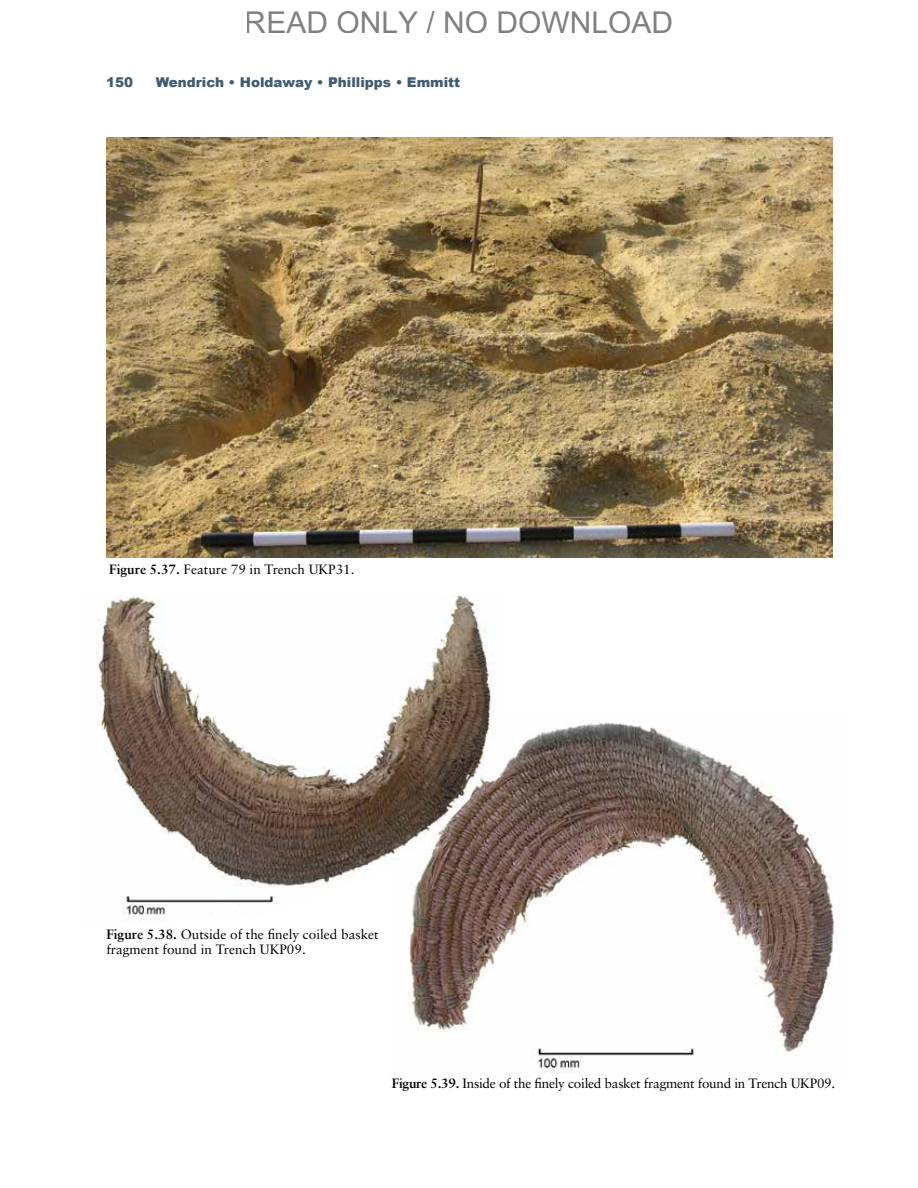
<style>
.page{position:relative;width:918px;height:1188px;background:#fff}
.page>*{position:absolute;margin:0;border:0;box-sizing:border-box;transform-origin:0 0}
.t1{font:30px "Arial";color:rgb(0 0 0/.5)}
.t2{font:13.5px/15px "Sabon";color:#000}
.t3{font:13.5px "Sabon";letter-spacing:-.02em;color:#000}
.t4{font:900 13.5px "Arial";color:#3f5c71}
.s1{font-weight:700}
</style>
<div class="page">
<img style="left:106px;top:137px;width:727px;height:421px">
<img style="left:409px;top:720px;width:426px;height:354px">
<img style="left:96px;top:595px;width:402px;height:333px">
<h1 class="t1" style="left:245px;top:1px;width:430px">READ ONLY / NO DOWNLOAD</h1>
<p class="t4" style="left:106px;top:72px;width:29px">150</p>
<p class="t4" style="left:156px;top:72px;width:306px">Wendrich • Holdaway • Phillipps • Emmitt</p>
<p class="t2" style="left:109px;top:562px;width:247px"><span class="s1">Figure 5.37.</span> Feature 79 in Trench UKP31.</p>
<p class="t2" style="left:106px;top:927px;width:274px"><span class="s1">Figure 5.38.</span> Outside of the finely coiled basket fragment found in Trench UKP09.</p>
<p class="t3" style="left:392px;top:1076px;width:445px"><span class="s1">Figure 5.39.</span> Inside of the finely coiled basket fragment found in Trench UKP09.</p>
</div>
